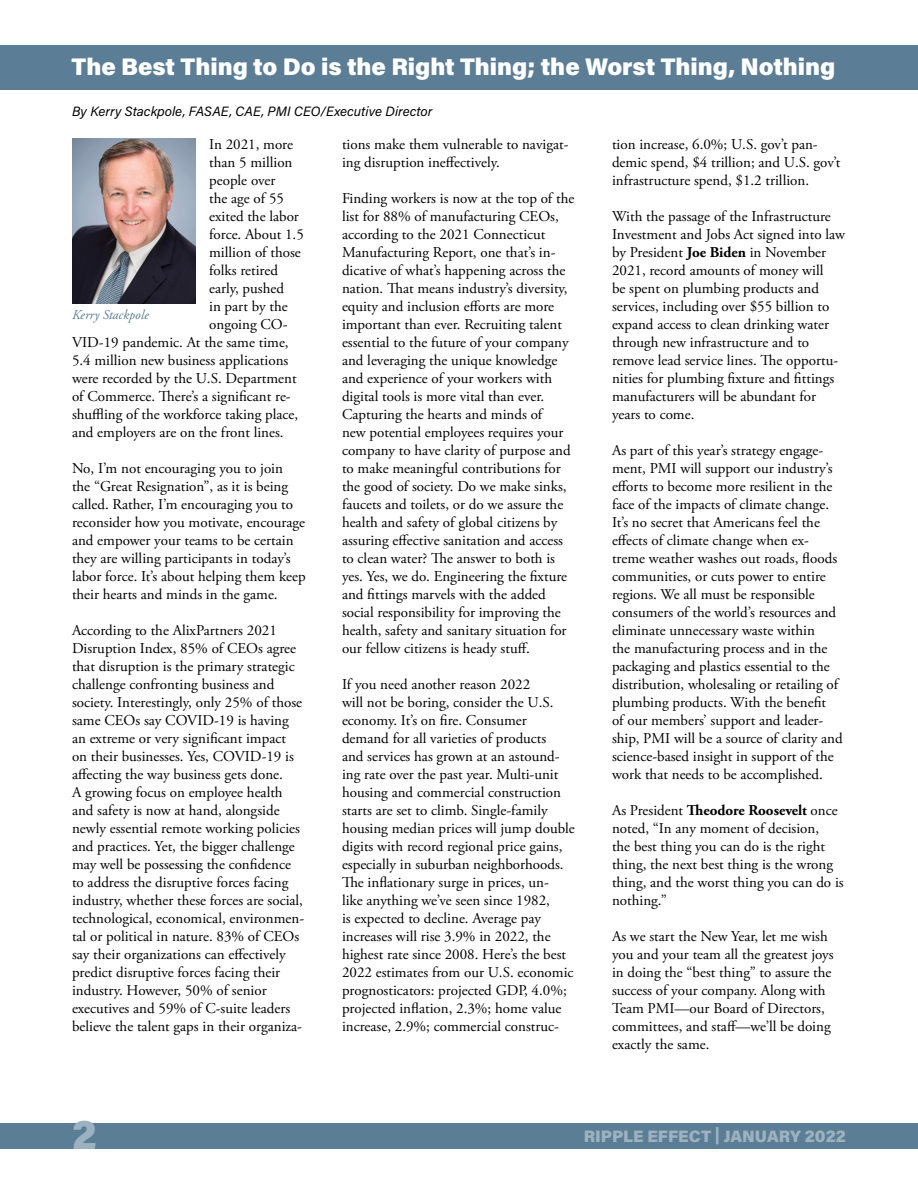
<style>
.page{position:relative;width:918px;height:1188px;background:#fff}
.page>*{position:absolute;margin:0;border:0;box-sizing:border-box;transform-origin:0 0}
.t1{font:900 40.5px "Acumin Pro";color:#9db2c0}
.inside_headline{font:900 24px "Acumin Pro";color:#fff}
.t2{font:900 16.5px "Acumin Pro";color:#9db2c0}
.body{font:15px/18px "Adobe Garamond Pro";color:#000}
.byline{font:italic 13.5px "Acumin Pro";letter-spacing:.005em;color:#000}
.t3{font:italic 13.5px "Adobe Garamond Pro";color:#5b7e96}
.s1{font-weight:700}
</style>
<div class="page">
<div style="left:0;top:45px;width:918px;height:45px;background:#5b7e96"></div>
<div style="left:0;top:1123px;width:918px;height:25px;background:#5b7e96"></div>
<img style="left:72px;top:138px;width:124px;height:165px">
<p class="inside_headline" style="left:72px;top:49px;width:765px">The Best Thing to Do is the Right Thing; the Worst Thing, Nothing</p>
<p class="byline" style="left:72px;top:102px;width:362px">By Kerry Stackpole, FASAE, CAE, PMI CEO/Executive Director</p>
<p class="body" style="left:209px;top:136px;width:85px">In 2021, more</p>
<p class="body" style="left:209px;top:154px;width:85px">than 5 million</p>
<p class="body" style="left:209px;top:172px;width:68px">people over</p>
<p class="body" style="left:209px;top:190px;width:76px">the age of 55</p>
<p class="body" style="left:209px;top:208px;width:91px">exited the labor</p>
<p class="body" style="left:209px;top:226px;width:96px">force. About 1.5</p>
<p class="body" style="left:209px;top:244px;width:93px">million of those</p>
<p class="body" style="left:209px;top:262px;width:70px">folks retired</p>
<p class="body" style="left:209px;top:280px;width:76px">early, pushed</p>
<p class="body" style="left:209px;top:298px;width:80px">in part by the</p>
<p class="body" style="left:209px;top:316px;width:80px">ongoing CO-</p>
<p class="body" style="left:72px;top:334px;width:218px">VID-19 pandemic. At the same time,</p>
<p class="body" style="left:72px;top:352px;width:218px">5.4 million new business applications</p>
<p class="body" style="left:72px;top:370px;width:226px">were recorded by the U.S. Department</p>
<p class="body" style="left:72px;top:388px;width:220px">of Commerce. There’s a significant re-</p>
<p class="body" style="left:72px;top:406px;width:228px">shuffling of the workforce taking place,</p>
<p class="body" style="left:72px;top:424px;width:213px">and employers are on the front lines.</p>
<p class="body" style="left:72px;top:460px;width:235px">No, I’m not encouraging you to join<br>the “Great Resignation”, as it is being called. Rather, I’m encouraging you to reconsider how you motivate, encourage and empower your teams to be certain they are willing participants in today’s labor force. It’s about helping them keep their hearts and minds in the game.</p>
<p class="body" style="left:72px;top:622px;width:234px">According to the AlixPartners 2021<br>Disruption Index, 85% of CEOs agree that disruption is the primary strategic challenge confronting business and society. Interestingly, only 25% of those same CEOs say COVID-19 is having an extreme or very significant impact on their businesses. Yes, COVID-19 is affecting the way business gets done.<br>A growing focus on employee health and safety is now at hand, alongside newly essential remote working policies and practices. Yet, the bigger challenge may well be possessing the confidence to address the disruptive forces facing industry, whether these forces are social, technological, economical, environmen&shy;tal or political in nature. 83% of CEOs say their organizations can effectively predict disruptive forces facing their industry. However, 50% of senior executives and 59% of C-suite leaders believe the talent gaps in their organiza-</p>
<p class="t3" style="left:72px;top:307px;width:78px">Kerry Stackpole</p>
<p class="body" style="left:342px;top:136px;width:228px">tions make them vulnerable to navigat&shy;ing disruption ineffectively.</p>
<p class="body" style="left:342px;top:190px;width:234px">Finding workers is now at the top of the list for 88% of manufacturing CEOs, according to the 2021 Connecticut Manufacturing Report, one that’s in&shy;dicative of what’s happening across the nation. That means industry’s diversity, equity and inclusion efforts are more important than ever. Recruiting talent essential to the future of your company and leveraging the unique knowledge and experience of your workers with digital tools is more vital than ever.<br>Capturing the hearts and minds of<br>new potential employees requires your company to have clarity of purpose and to make meaningful contributions for the good of society. Do we make sinks, faucets and toilets, or do we assure the health and safety of global citizens by assuring effective sanitation and access to clean water? The answer to both is yes. Yes, we do. Engineering the fixture and fittings marvels with the added social responsibility for improving the health, safety and sanitary situation for our fellow citizens is heady stuff.</p>
<p class="body" style="left:342px;top:676px;width:234px">If you need another reason 2022<br>will not be boring, consider the U.S. economy. It’s on fire. Consumer demand for all varieties of products<br>and services has grown at an astound&shy;ing rate over the past year. Multi-unit housing and commercial construction starts are set to climb. Single-family housing median prices will jump double digits with record regional price gains, especially in suburban neighborhoods.<br>The inflationary surge in prices, un-<br>like anything we’ve seen since 1982,<br>is expected to decline. Average pay increases will rise 3.9% in 2022, the highest rate since 2008. Here’s the best 2022 estimates from our U.S. economic prognosticators: projected GDP, 4.0%; projected inflation, 2.3%; home value increase, 2.9%; commercial construc-</p>
<p class="body" style="left:612px;top:136px;width:230px">tion increase, 6.0%; U.S. gov’t pan&shy;demic spend, $4 trillion; and U.S. gov’t infrastructure spend, $1.2 trillion.</p>
<p class="body" style="left:612px;top:208px;width:235px">With the passage of the Infrastructure Investment and Jobs Act signed into law by President <span class="s1">Joe Biden</span> in November 2021, record amounts of money will<br>be spent on plumbing products and services, including over $55 billion to expand access to clean drinking water through new infrastructure and to remove lead service lines. The opportu&shy;nities for plumbing fixture and fittings manufacturers will be abundant for years to come.</p>
<p class="body" style="left:612px;top:442px;width:232px">As part of this year’s strategy engage&shy;ment, PMI will support our industry’s efforts to become more resilient in the face of the impacts of climate change.<br>It’s no secret that Americans feel the effects of climate change when ex&shy;treme weather washes out roads, floods communities, or cuts power to entire regions. We all must be responsible consumers of the world’s resources and eliminate unnecessary waste within<br>the manufacturing process and in the packaging and plastics essential to the distribution, wholesaling or retailing of plumbing products. With the benefit<br>of our members’ support and leader&shy;ship, PMI will be a source of clarity and science-based insight in support of the work that needs to be accomplished.</p>
<p class="body" style="left:612px;top:802px;width:233px">As President <span class="s1">Theodore Roosevelt</span> once noted, “In any moment of decision,<br>the best thing you can do is the right thing, the next best thing is the wrong thing, and the worst thing you can do is nothing.”</p>
<p class="body" style="left:612px;top:928px;width:223px">As we start the New Year, let me wish you and your team all the greatest joys in doing the “best thing” to assure the success of your company. Along with Team PMI—our Board of Directors, committees, and staff—we’ll be doing exactly the same.</p>
<h1 class="t1" style="left:72px;top:1106px;width:26px">2</h1>
<p class="t2" style="left:584px;top:1124px;width:264px">RIPPLE EFFECT | JANUARY 2022</p>
</div>
